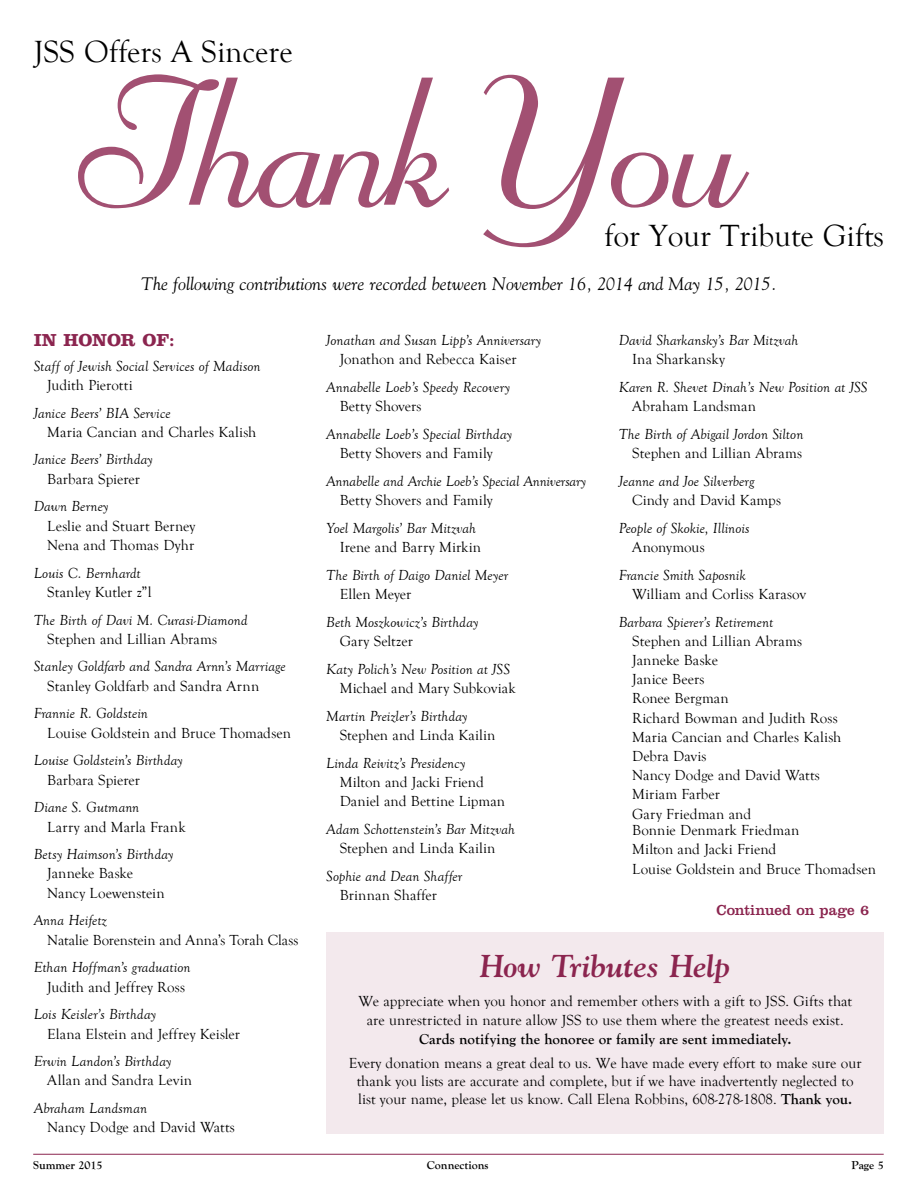
<style>
.page{position:relative;width:918px;height:1188px;background:#fff}
.page>*{position:absolute;margin:0;border:0;box-sizing:border-box;transform-origin:0 0}
.t1{font:180px "Mayfair";color:#a25072}
.t2{font:31.5px "Goudy Old Style T";color:#000}
.t3{font:italic 700 31.5px "Goudy";letter-spacing:-.015em;color:#8b254f}
.t4{font:italic 18px "Goudy";color:#000}
.t5{font:700 18px "Clarendon";letter-spacing:-.01em;color:#8b254f}
.t6{font:15px/19.2px "Goudy Old Style T";color:#000}
.t7{font:italic 15px "Goudy Old Style T";letter-spacing:.005em;color:#000}
.t8{font:700 15px "Goudy Old Style T";letter-spacing:.005em;color:#000}
.t9{font:15px "Clarendon";letter-spacing:-.005em;color:#8b254f}
.t10{font:700 12px "Goudy Old Style T";color:#000}
.s1{font-weight:700}
</style>
<div class="page">
<hr style="left:33px;top:1154px;width:851px;height:1px;background:#8b254f">
<div style="left:326px;top:932px;width:558px;height:202px;background:#f3e9ed"></div>
<h2 class="t2" style="left:34px;top:34px;width:260px">JSS Offers A Sincere</h2>
<h1 class="t1" style="left:74px;top:35px;width:666px">Thank You</h1>
<h2 class="t2" style="left:604px;top:218px;width:282px">for Your Tribute Gifts</h2>
<p class="t4" style="left:141px;top:272px;width:637px">The following contributions were recorded between November 16, 2014 and May 15, 2015.</p>
<p class="t5" style="left:34px;top:329px;width:142px">IN HONOR OF:</p>
<p class="t7" style="left:34px;top:358px;width:228px">Staff of Jewish Social Services of Madison</p>
<p class="t6" style="left:47px;top:376px;width:87px">Judith Pierotti</p>
<p class="t7" style="left:34px;top:404px;width:138px">Janice Beers’ BIA Service</p>
<p class="t6" style="left:47px;top:423px;width:211px">Maria Cancian and Charles Kalish</p>
<p class="t7" style="left:34px;top:451px;width:121px">Janice Beers’ Birthday</p>
<p class="t6" style="left:47px;top:469px;width:94px">Barbara Spierer</p>
<p class="t7" style="left:34px;top:498px;width:76px">Dawn Berney</p>
<p class="t6" style="left:47px;top:516px;width:150px">Leslie and Stuart Berney<br>Nena and Thomas Dyhr</p>
<p class="t7" style="left:34px;top:565px;width:108px">Louis C. Bernhardt</p>
<p class="t6" style="left:47px;top:583px;width:106px">Stanley Kutler z”l</p>
<p class="t7" style="left:34px;top:611px;width:215px">The Birth of Davi M. Curasi-Diamond</p>
<p class="t6" style="left:47px;top:630px;width:172px">Stephen and Lillian Abrams</p>
<p class="t7" style="left:34px;top:658px;width:253px">Stanley Goldfarb and Sandra Arnn’s Marriage</p>
<p class="t6" style="left:47px;top:676px;width:214px">Stanley Goldfarb and Sandra Arnn</p>
<p class="t7" style="left:34px;top:705px;width:116px">Frannie R. Goldstein</p>
<p class="t6" style="left:47px;top:723px;width:245px">Louise Goldstein and Bruce Thomadsen</p>
<p class="t7" style="left:34px;top:752px;width:151px">Louise Goldstein’s Birthday</p>
<p class="t6" style="left:47px;top:770px;width:94px">Barbara Spierer</p>
<p class="t7" style="left:34px;top:799px;width:107px">Diane S. Gutmann</p>
<p class="t6" style="left:47px;top:817px;width:140px">Larry and Marla Frank</p>
<p class="t7" style="left:34px;top:846px;width:141px">Betsy Haimson’s Birthday</p>
<p class="t6" style="left:47px;top:864px;width:119px">Janneke Baske<br>Nancy Loewenstein</p>
<p class="t7" style="left:34px;top:912px;width:75px">Anna Heifetz</p>
<p class="t6" style="left:47px;top:930px;width:253px">Natalie Borenstein and Anna’s Torah Class</p>
<p class="t7" style="left:34px;top:959px;width:158px">Ethan Hoffman’s graduation</p>
<p class="t6" style="left:47px;top:977px;width:139px">Judith and Jeffrey Ross</p>
<p class="t7" style="left:34px;top:1006px;width:124px">Lois Keisler’s Birthday</p>
<p class="t6" style="left:47px;top:1024px;width:194px">Elana Elstein and Jeffrey Keisler</p>
<p class="t7" style="left:34px;top:1053px;width:139px">Erwin Landon’s Birthday</p>
<p class="t6" style="left:47px;top:1071px;width:146px">Allan and Sandra Levin</p>
<p class="t7" style="left:34px;top:1100px;width:115px">Abraham Landsman</p>
<p class="t6" style="left:47px;top:1118px;width:189px">Nancy Dodge and David Watts</p>
<p class="t7" style="left:326px;top:332px;width:216px">Jonathan and Susan Lipp’s Anniversary</p>
<p class="t6" style="left:340px;top:350px;width:178px">Jonathon and Rebecca Kaiser</p>
<p class="t7" style="left:326px;top:379px;width:185px">Annabelle Loeb’s Speedy Recovery</p>
<p class="t6" style="left:340px;top:397px;width:83px">Betty Shovers</p>
<p class="t7" style="left:326px;top:426px;width:187px">Annabelle Loeb’s Special Birthday</p>
<p class="t6" style="left:340px;top:444px;width:155px">Betty Shovers and Family</p>
<p class="t7" style="left:326px;top:473px;width:262px">Annabelle and Archie Loeb’s Special Anniversary</p>
<p class="t6" style="left:340px;top:491px;width:155px">Betty Shovers and Family</p>
<p class="t7" style="left:326px;top:520px;width:151px">Yoel Margolis’ Bar Mitzvah</p>
<p class="t6" style="left:340px;top:538px;width:143px">Irene and Barry Mirkin</p>
<p class="t7" style="left:326px;top:567px;width:184px">The Birth of Daigo Daniel Meyer</p>
<p class="t6" style="left:340px;top:585px;width:73px">Ellen Meyer</p>
<p class="t7" style="left:326px;top:614px;width:154px">Beth Moszkowicz’s Birthday</p>
<p class="t6" style="left:340px;top:632px;width:75px">Gary Seltzer</p>
<p class="t7" style="left:326px;top:661px;width:185px">Katy Polich’s New Position at JSS</p>
<p class="t6" style="left:340px;top:679px;width:177px">Michael and Mary Subkoviak</p>
<p class="t7" style="left:326px;top:708px;width:143px">Martin Preizler’s Birthday</p>
<p class="t6" style="left:340px;top:726px;width:157px">Stephen and Linda Kailin</p>
<p class="t7" style="left:326px;top:755px;width:141px">Linda Reivitz’s Presidency</p>
<p class="t6" style="left:340px;top:773px;width:167px">Milton and Jacki Friend<br>Daniel and Bettine Lipman</p>
<p class="t7" style="left:326px;top:821px;width:190px">Adam Schottenstein’s Bar Mitzvah</p>
<p class="t6" style="left:340px;top:839px;width:157px">Stephen and Linda Kailin</p>
<p class="t7" style="left:326px;top:868px;width:138px">Sophie and Dean Shaffer</p>
<p class="t6" style="left:340px;top:886px;width:99px">Brinnan Shaffer</p>
<p class="t7" style="left:619px;top:332px;width:181px">David Sharkansky’s Bar Mitzvah</p>
<p class="t6" style="left:632px;top:350px;width:94px">Ina Sharkansky</p>
<p class="t7" style="left:619px;top:379px;width:250px">Karen R. Shevet Dinah’s New Position at JSS</p>
<p class="t6" style="left:632px;top:397px;width:125px">Abraham Landsman</p>
<p class="t7" style="left:619px;top:426px;width:186px">The Birth of Abigail Jordon Silton</p>
<p class="t6" style="left:632px;top:444px;width:172px">Stephen and Lillian Abrams</p>
<p class="t7" style="left:619px;top:473px;width:137px">Jeanne and Joe Silverberg</p>
<p class="t6" style="left:632px;top:491px;width:150px">Cindy and David Kamps</p>
<p class="t7" style="left:619px;top:520px;width:132px">People of Skokie, Illinois</p>
<p class="t6" style="left:632px;top:538px;width:74px">Anonymous</p>
<p class="t7" style="left:619px;top:567px;width:129px">Francie Smith Saposnik</p>
<p class="t6" style="left:632px;top:585px;width:175px">William and Corliss Karasov</p>
<p class="t7" style="left:619px;top:614px;width:156px">Barbara Spierer’s Retirement</p>
<p class="t6" style="left:632px;top:632px;width:211px">Stephen and Lillian Abrams<br>Janneke Baske<br>Janice Beers<br>Ronee Bergman<br>Richard Bowman and Judith Ross<br>Maria Cancian and Charles Kalish<br>Debra Davis<br>Nancy Dodge and David Watts<br>Miriam Farber<br>Gary Friedman and</p>
<p class="t6" style="left:632px;top:821px;width:245px">Bonnie Denmark Friedman<br>Milton and Jacki Friend<br>Louise Goldstein and Bruce Thomadsen</p>
<p class="t9" style="left:717px;top:901px;width:154px">Continued on page 6</p>
<h2 class="t3" style="left:480px;top:946px;width:252px">How Tributes Help</h2>
<p class="t6" style="left:358px;top:992px;width:495px;line-height:18.8px;text-align:center">We appreciate when you honor and remember others with a gift to JSS. Gifts that are unrestricted in nature allow JSS to use them where the greatest needs exist.</p>
<p class="t8" style="left:419px;top:1030px;width:374px">Cards notifying the honoree or family are sent immediately.</p>
<p class="t6" style="left:349px;top:1055px;width:514px;line-height:18px;text-align:center">Every donation means a great deal to us. We have made every effort to make sure our thank you lists are accurate and complete, but if we have inadvertently neglected to list your name, please let us know. Call Elena Robbins, 608-278-1808. <span class="s1">Thank you.</span></p>
<p class="t10" style="left:33px;top:1158px;width:71px">Summer 2015</p>
<p class="t10" style="left:427px;top:1158px;width:63px">Connections</p>
<p class="t10" style="left:851px;top:1158px;width:34px">Page 5</p>
</div>
